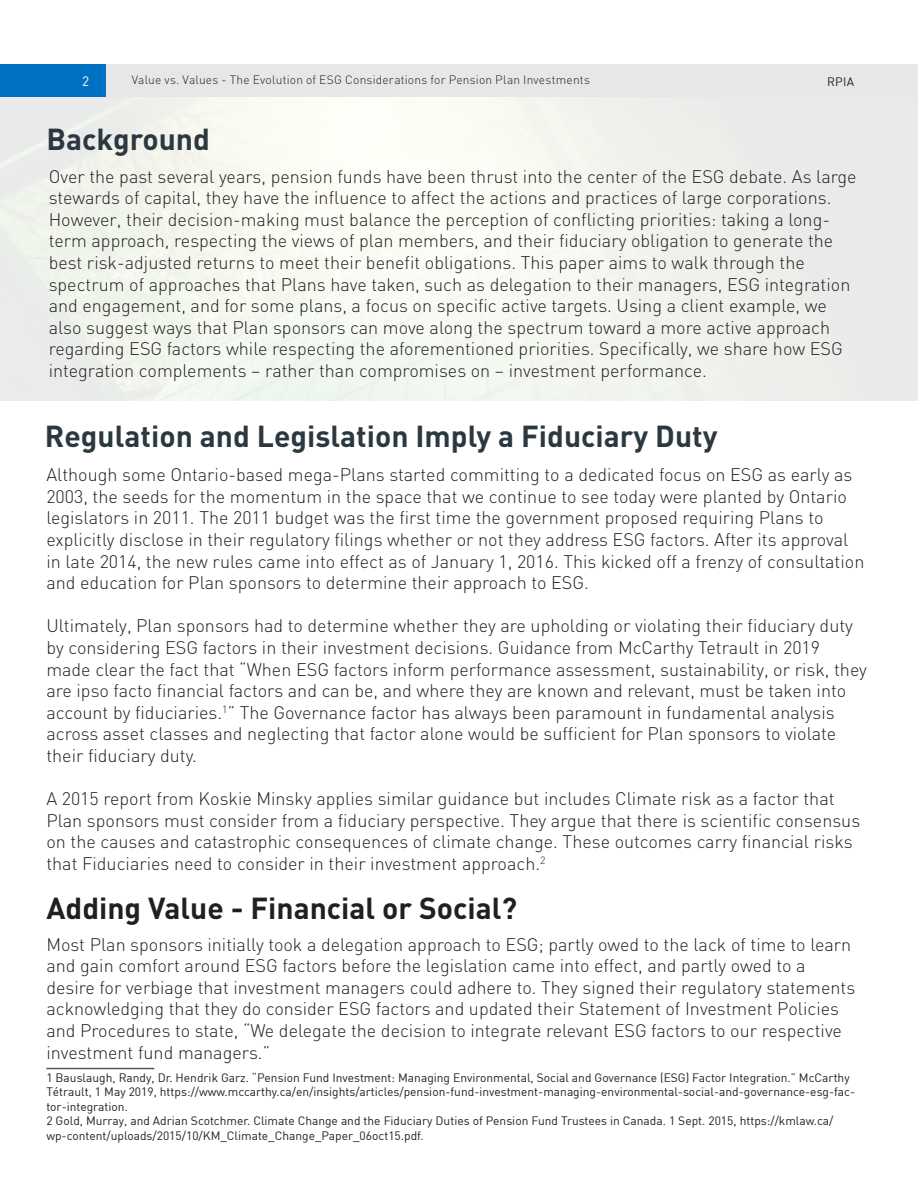
<style>
.page{position:relative;width:918px;height:1188px;background:#fff}
.page>*{position:absolute;margin:0;border:0;box-sizing:border-box;transform-origin:0 0}
.TOC_Body{font:700 30px "DIN";color:#2c3840}
.RPIA_H{font:700 30px "DIN";color:#231f20}
.RPIA_H-2{font:300 18px/21.6px "DIN";color:#231f20}
.t1{font:13.5px "DIN";color:#fff}
.t2{font:12px/14.4px "DIN";color:#231f20}
.t3{font:300 12px "DIN";letter-spacing:.015em;color:#231f20}
</style>
<div class="page">
<img style="left:0;top:96px;width:918px;height:304px">
<hr style="left:46px;top:1068px;width:108px;height:1px;background:#57585a">
<div style="left:0;top:64px;width:106px;height:32px;background:#0070c0"></div>
<div style="left:106px;top:64px;width:600px;height:32px;background:#e6e7e9"></div>
<div style="left:663px;top:64px;width:255px;height:32px;background:#e6e7e9"></div>
<p class="t1" style="left:82px;top:72px;width:9px">2</p>
<p class="t3" style="left:132px;top:73px;width:460px">Value vs. Values - The Evolution of ESG Considerations for Pension Plan Investments</p>
<p class="t2" style="left:827px;top:74px;width:29px">RPIA</p>
<p class="TOC_Body" style="left:46px;top:120px;width:165px">Background</p>
<p class="RPIA_H-2" style="left:49px;top:165px;width:810px">Over the past several years, pension funds have been thrust into the center of the ESG debate. As large stewards of capital, they have the influence to affect the actions and practices of large corporations.<br>However, their decision-making must balance the perception of conflicting priorities: taking a long&shy;term approach, respecting the views of plan members, and their fiduciary obligation to generate the best risk-adjusted returns to meet their benefit obligations. This paper aims to walk through the spectrum of approaches that Plans have taken, such as delegation to their managers, ESG integration and engagement, and for some plans, a focus on specific active targets. Using a client example, we also suggest ways that Plan sponsors can move along the spectrum toward a more active approach regarding ESG factors while respecting the aforementioned priorities. Specifically, we share how ESG integration complements – rather than compromises on – investment performance.</p>
<p class="TOC_Body" style="left:45px;top:417px;width:674px">Regulation and Legislation Imply a Fiduciary Duty</p>
<p class="RPIA_H-2" style="left:46px;top:464px;width:820px">Although some Ontario-based mega-Plans started committing to a dedicated focus on ESG as early as 2003, the seeds for the momentum in the space that we continue to see today were planted by Ontario legislators in 2011. The 2011 budget was the first time the government proposed requiring Plans to explicitly disclose in their regulatory filings whether or not they address ESG factors. After its approval in late 2014, the new rules came into effect as of January 1, 2016. This kicked off a frenzy of consultation and education for Plan sponsors to determine their approach to ESG.</p>
<p class="RPIA_H-2" style="left:46px;top:615px;width:822px">Ultimately, Plan sponsors had to determine whether they are upholding or violating their fiduciary duty by considering ESG factors in their investment decisions. Guidance from McCarthy Tetrault in 2019 made clear the fact that “When ESG factors inform performance assessment, sustainability, or risk, they are ipso facto financial factors and can be, and where they are known and relevant, must be taken into account by fiduciaries.<sup>1</sup>” The Governance factor has always been paramount in fundamental analysis across asset classes and neglecting that factor alone would be sufficient for Plan sponsors to violate their fiduciary duty.</p>
<p class="RPIA_H-2" style="left:46px;top:788px;width:815px">A 2015 report from Koskie Minsky applies similar guidance but includes Climate risk as a factor that Plan sponsors must consider from a fiduciary perspective. They argue that there is scientific consensus on the causes and catastrophic consequences of climate change. These outcomes carry financial risks that Fiduciaries need to consider in their investment approach.<sup>2</sup></p>
<p class="RPIA_H" style="left:46px;top:888px;width:472px">Adding Value - Financial or Social?</p>
<p class="RPIA_H-2" style="left:46px;top:933px;width:810px">Most Plan sponsors initially took a delegation approach to ESG; partly owed to the lack of time to learn and gain comfort around ESG factors before the legislation came into effect, and partly owed to a desire for verbiage that investment managers could adhere to. They signed their regulatory statements acknowledging that they do consider ESG factors and updated their Statement of Investment Policies and Procedures to state, “We delegate the decision to integrate relevant ESG factors to our respective investment fund managers.”</p>
<p class="t2" style="left:46px;top:1070px;width:810px">1 Bauslaugh, Randy, Dr. Hendrik Garz. “Pension Fund Investment: Managing Environmental, Social and Governance (ESG) Factor Integration.” McCarthy<br>Tétrault, 1 May 2019, https://www.mccarthy.ca/en/insights/articles/pension-fund-investment-managing-environmental-social-and-governance-esg-fac&shy;tor-integration.</p>
<p class="t2" style="left:46px;top:1113px;width:789px">2 Gold, Murray, and Adrian Scotchmer. Climate Change and the Fiduciary Duties of Pension Fund Trustees in Canada. 1 Sept. 2015, https://kmlaw.ca/ wp-content/uploads/2015/10/KM_Climate_Change_Paper_06oct15.pdf.</p>
</div>
